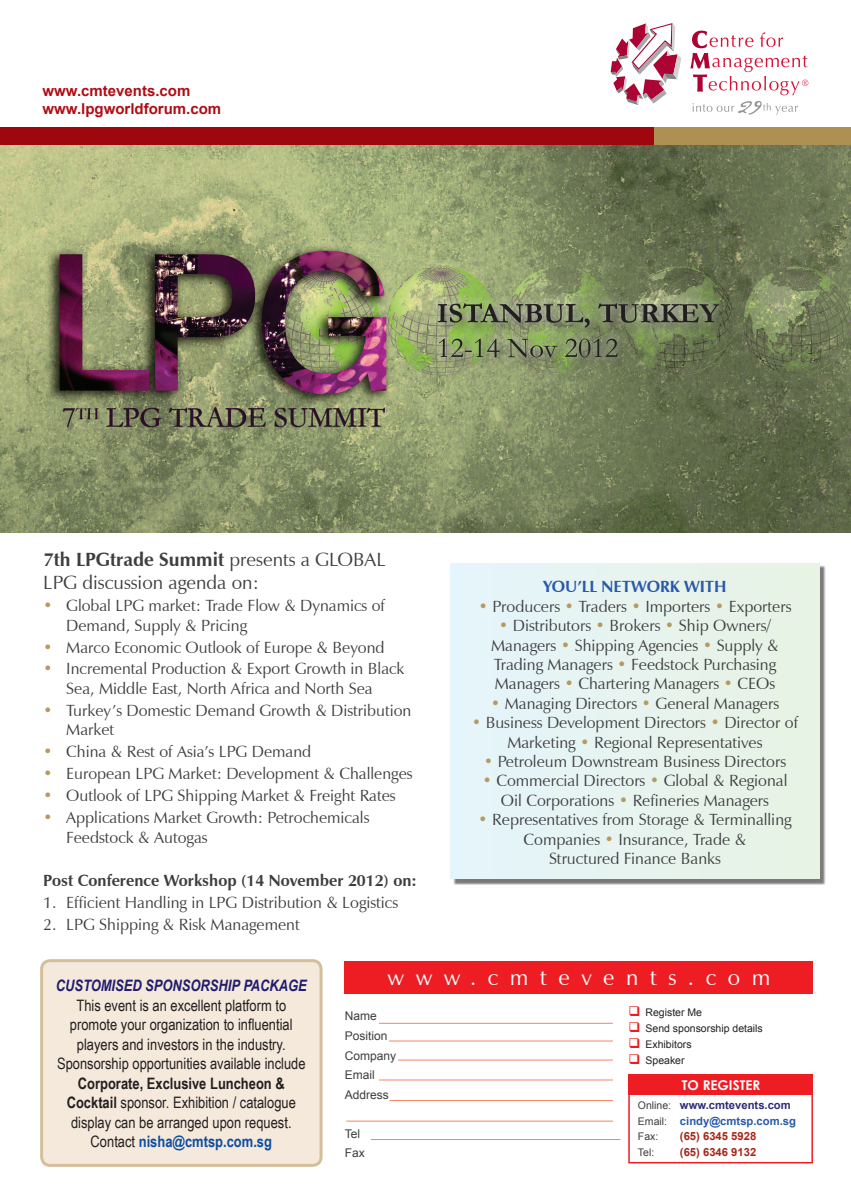
<style>
.page{position:relative;width:851px;height:1191px;background:#fff}
.page>*{position:absolute;margin:0;border:0;box-sizing:border-box;transform-origin:0 0}
.t1{font:22.5px "Zapf Humanist 601 BT";letter-spacing:.515em;color:#fff}
.t2{font:19.05px/23px "Zapf Humanist 601 BT";color:#3e3e3f}
.t3{font:16.2px/19.4px "Zapf Humanist 601 BT";color:#3e3e3f;text-align:center}
.t4{font:700 16.2px "Zapf Humanist 601 BT";color:#3e3e3f}
.t5{font:700 16.2px "Zapf Humanist 601 BT";color:#2959a8}
.t6{font:15.75px/19.5px "Arial Narrow";color:#231f20;text-align:center}
.t7{font:italic 700 15.75px "Arial Narrow";color:#201c70}
.t8{font:700 15px/18px "Arial";color:#b00d15}
.t9{font:700 13.5px "Century Gothic";color:#fff}
.t10{font:12px/19.5px "Arial";color:#3e3e3f}
.t11{font:700 11.25px/15.6px "Arial";color:#2959a8}
.t12{font:700 11.25px "Arial";color:#a6271a}
.t13{font:10.5px "Arial";color:#231f20}
.t14{font:10.5px "Arial";color:#3e3e3f}
.s1{font-weight:700}
.s2{color:#b69a60}
.s3{font-weight:700;color:#0d4da1}
.s4{color:#ee1d23}
.s5{font-weight:400;font-size:10.5px;color:#3e3e3f}
.s6{color:#2e2c79}
</style>
<div class="page">
<img style="left:0;top:145px;width:850px;height:387px">
<div style="left:0;top:128px;width:654px;height:17px;background:#9d070d"></div>
<div style="left:654px;top:128px;width:196px;height:17px;background:#ae9152"></div>
<div style="left:42px;top:960px;width:279px;height:205px;background:#f5e9db;border-radius:9px"></div>
<div style="left:40px;top:959px;width:282px;height:207px;border:3px solid #d3bf9c;border-radius:9px"></div>
<div style="left:628px;top:1091px;width:184px;height:72px;border:2px solid #ee1d23"></div>
<div style="left:628px;top:1074px;width:184px;height:20px;background:#ee1d23"></div>
<hr style="left:379px;top:1023px;width:234px;height:1px;background:#f48465">
<hr style="left:389px;top:1040px;width:224px;height:1px;background:#f48465">
<hr style="left:398px;top:1059px;width:215px;height:1px;background:#f48465">
<hr style="left:379px;top:1079px;width:234px;height:1px;background:#f48465">
<hr style="left:389px;top:1100px;width:224px;height:1px;background:#f48465">
<hr style="left:346px;top:1120px;width:267px;height:1px;background:#f48465">
<div style="left:345px;top:961px;width:467px;height:33px;background:#ee1d23"></div>
<hr style="left:371px;top:1139px;width:249px;height:1px;background:#f48465">
<svg style="left:610px;top:23px;width:71px;height:82px"></svg>
<svg style="left:690px;top:31px;width:118px;height:64px"></svg>
<svg style="left:692px;top:101px;width:105px;height:14px"></svg>
<svg style="left:453px;top:565px;width:372px;height:319px;background:#9a9a99"></svg>
<div style="left:450px;top:563px;width:369px;height:315px;background:#e7f4ef"></div>
<div style="left:435px;top:300px;width:295px;height:69px;background:#231f20;opacity:.75"></div>
<div style="left:429px;top:294px;width:298px;height:73px;background:#fff;opacity:.75"></div>
<svg style="left:439px;top:339px;width:178px;height:19px;background:#7a8760"></svg>
<svg style="left:438px;top:303px;width:281px;height:24px;background:#70785c"></svg>
<p class="t8" style="left:43px;top:82px;width:180px">www.cmtevents.com www.lpgworldforum.com</p>
<p class="t2" style="left:43px;top:548px;width:344px"><span class="s1">7th LPGtrade Summit</span> presents a GLOBAL<br>LPG discussion agenda on:</p>
<p class="t3" style="left:66px;top:596px;width:320px;text-align:left;text-indent:-23px"><span class="s2">•</span> Global LPG market: Trade Flow &amp; Dynamics of<br>Demand, Supply &amp; Pricing</p>
<p class="t3" style="left:43px;top:637px;width:343px"><span class="s2">•</span> Marco Economic Outlook of Europe &amp; Beyond</p>
<p class="t3" style="left:43px;top:659px;width:362px"><span class="s2">•</span> Incremental Production &amp; Export Growth in Black<br>Sea, Middle East, North Africa and North Sea</p>
<p class="t3" style="left:66px;top:700px;width:346px;text-align:left;text-indent:-23px"><span class="s2">•</span> Turkey’s Domestic Demand Growth &amp; Distribution<br>Market</p>
<p class="t3" style="left:43px;top:742px;width:269px"><span class="s2">•</span> China &amp; Rest of Asia’s LPG Demand</p>
<p class="t3" style="left:43px;top:764px;width:371px"><span class="s2">•</span> European LPG Market: Development &amp; Challenges</p>
<p class="t3" style="left:43px;top:786px;width:354px"><span class="s2">•</span> Outlook of LPG Shipping Market &amp; Freight Rates</p>
<p class="t3" style="left:66px;top:808px;width:304px;text-align:left;text-indent:-23px"><span class="s2">•</span> Applications Market Growth: Petrochemicals<br>Feedstock &amp; Autogas</p>
<p class="t4" style="left:43px;top:871px;width:375px">Post Conference Workshop (14 November 2012) on:</p>
<p class="t3" style="left:43px;top:893px;width:356px">1. Efficient Handling in LPG Distribution &amp; Logistics</p>
<p class="t3" style="left:43px;top:915px;width:258px">2. LPG Shipping &amp; Risk Management</p>
<p class="t5" style="left:543px;top:577px;width:185px">YOU’LL NETWORK WITH</p>
<p class="t3" style="left:478px;top:596px;width:314px"><span class="s2">•</span> Producers <span class="s2">•</span> Traders <span class="s2">•</span> Importers <span class="s2">•</span> Exporters</p>
<p class="t3" style="left:491px;top:616px;width:289px"><span class="s2">•</span> Distributors <span class="s2">•</span> Brokers <span class="s2">•</span> Ship Owners/ Managers <span class="s2">•</span> Shipping Agencies <span class="s2">•</span> Supply &amp; Trading Managers <span class="s2">•</span> Feedstock Purchasing Managers <span class="s2">•</span> Chartering Managers <span class="s2">•</span> CEOs</p>
<p class="t3" style="left:490px;top:693px;width:290px"><span class="s2">•</span> Managing Directors <span class="s2">•</span> General Managers</p>
<p class="t3" style="left:471px;top:713px;width:328px"><span class="s2">•</span> Business Development Directors <span class="s2">•</span> Director of<br>Marketing <span class="s2">•</span> Regional Representatives</p>
<p class="t3" style="left:483px;top:751px;width:304px"><span class="s2">•</span> Petroleum Downstream Business Directors</p>
<p class="t3" style="left:482px;top:771px;width:306px"><span class="s2">•</span> Commercial Directors <span class="s2">•</span> Global &amp; Regional<br>Oil Corporations <span class="s2">•</span> Refineries Managers</p>
<p class="t3" style="left:478px;top:810px;width:315px"><span class="s2">•</span> Representatives from Storage &amp; Terminalling<br>Companies <span class="s2">•</span> Insurance, Trade &amp;<br>Structured Finance Banks</p>
<p class="t7" style="left:56px;top:973px;width:252px">CUSTOMISED SPONSORSHIP PACKAGE</p>
<p class="t6" style="left:57px;top:994px;width:250px">This event is an excellent platform to promote your organization to influential players and investors in the industry.<br>Sponsorship opportunities available include</p>
<p class="t6" style="left:67px;top:1072px;width:231px"><span class="s1">Corporate, Exclusive Luncheon &amp; Cocktail</span> sponsor. Exhibition / catalogue display can be arranged upon request.<br>Contact <span class="s3">nisha@cmtsp.com.sg</span></p>
<h1 class="t1" style="left:387px;top:963px;width:384px">www.cmtevents.com</h1>
<p class="t10" style="left:345px;top:1006px;width:53px">Name<br>Position<br>Company<br>Email<br>Address</p>
<p class="t10" style="left:345px;top:1123px;width:22px">Tel<br>Fax</p>
<p class="t13" style="left:628px;top:1005px;width:75px"><span class="s4">❑</span> Register Me</p>
<p class="t13" style="left:628px;top:1021px;width:136px"><span class="s4">❑</span> Send sponsorship details</p>
<p class="t13" style="left:628px;top:1037px;width:65px"><span class="s4">❑</span> Exhibitors</p>
<p class="t13" style="left:628px;top:1053px;width:58px"><span class="s4">❑</span> Speaker</p>
<p class="t11" style="left:637px;top:1097px;width:159px"><span class="s5">Online:</span> <span class="s6">www.cmtevents.com<br></span><span class="s5">Email:</span> cindy@cmtsp.com.sg</p>
<p class="t14" style="left:637px;top:1129px;width:22px">Fax:</p>
<p class="t12" style="left:679px;top:1128px;width:78px">(65) 6345 5928</p>
<p class="t14" style="left:637px;top:1145px;width:18px">Tel:</p>
<p class="t12" style="left:679px;top:1144px;width:78px">(65) 6346 9132</p>
<p class="t9" style="left:681px;top:1074px;width:80px">TO REGISTER</p>
</div>
